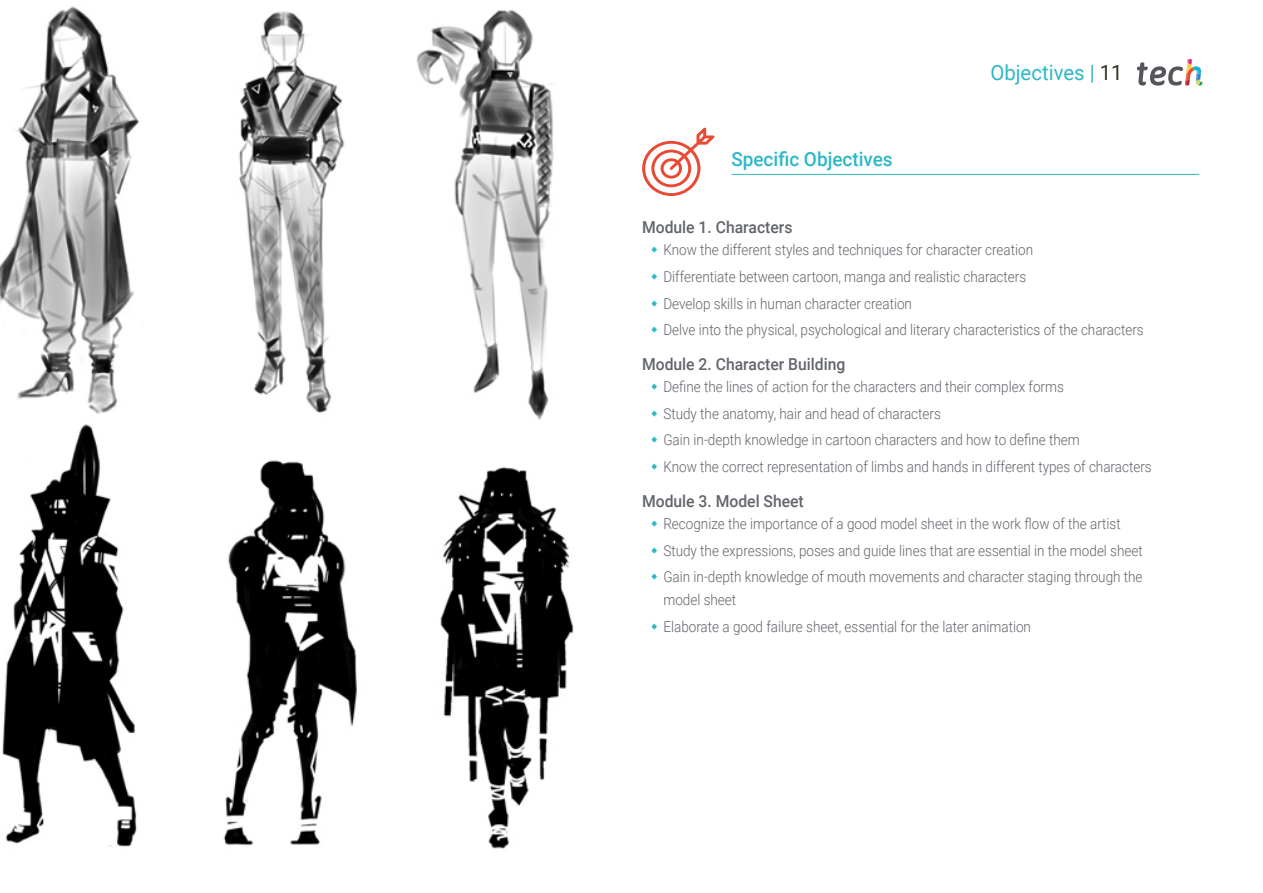
<style>
.page{position:relative;width:1263px;height:893px;background:#fff}
.page>*{position:absolute;margin:0;border:0;box-sizing:border-box;transform-origin:0 0}
.t1{font:21px "Roboto";color:#2db8c5}
.t2{font:500 19.5px "Roboto";color:#2db8c5}
.t3{font:500 16.5px "Roboto";color:#61646a;scale:.95 1}
.t4{font:300 15px/26.7px "Roboto";color:#61646a;scale:.9 1}
.s1{color:#312e20}
</style>
<div class="page">
<hr style="left:731px;top:174px;width:468px;height:1px;background:#2db8c5">
<svg style="left:642px;top:128px;width:72px;height:68px"></svg>
<img style="left:0;top:6px;width:574px;height:843px">
<svg style="left:1137px;top:59px;width:65px;height:27px"></svg>
<h2 class="t2" style="left:731px;top:145px;width:163px">Specific Objectives</h2>
<h1 class="t1" style="left:990px;top:57px;width:134px">Objectives | <span class="s1">11</span></h1>
<p class="t3" style="left:642px;top:215px;width:160px">Module 1. Characters</p>
<p class="t4" style="left:663px;top:236px;width:535px">Know the different styles and techniques for character creation<br>Differentiate between cartoon, manga and realistic characters<br>Develop skills in human character creation<br>Delve into the physical, psychological and literary characteristics of the characters</p>
<p class="t3" style="left:642px;top:352px;width:215px">Module 2. Character Building</p>
<p class="t4" style="left:663px;top:373px;width:544px">Define the lines of action for the characters and their complex forms<br>Study the anatomy, hair and head of characters<br>Gain in-depth knowledge in cartoon characters and how to define them<br>Know the correct representation of limbs and hands in different types of characters</p>
<p class="t3" style="left:642px;top:489px;width:172px">Module 3. Model Sheet</p>
<p class="t4" style="left:663px;top:510px;width:534px">Recognize the importance of a good model sheet in the work flow of the artist<br>Study the expressions, poses and guide lines that are essential in the model sheet<br>Gain in-depth knowledge of mouth movements and character staging through the</p>
<p class="t4" style="left:663px;top:586px;width:410px">model sheet<br>Elaborate a good failure sheet, essential for the later animation</p>
</div>
